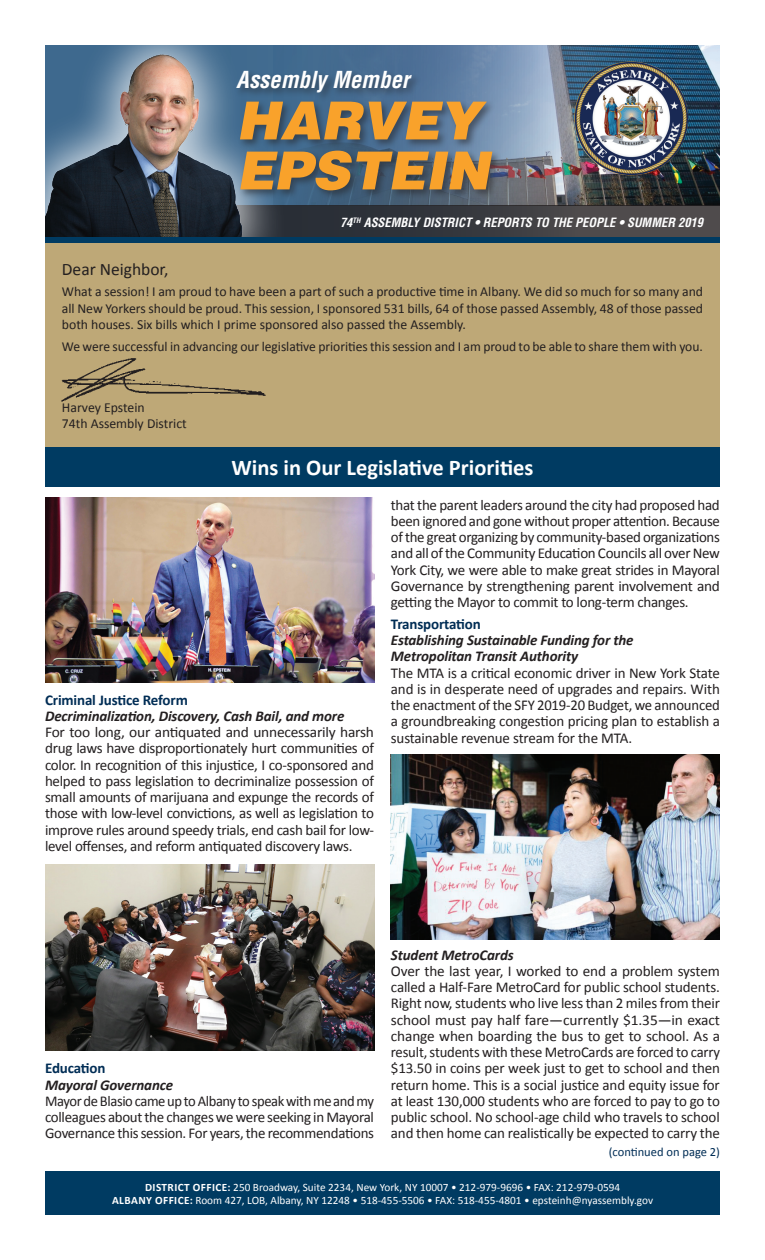
<style>
.page{position:relative;width:765px;height:1260px;background:#fff}
.page>*{position:absolute;margin:0;border:0;box-sizing:border-box;transform-origin:0 0}
.t1{font:italic 900 52.5px/50px "Helvetica";color:#f9a22b}
.t2{font:italic 700 condensed 22.88px "Helvetica";color:#fff}
.t3{font:700 22.5px "Calibri";color:#fff}
.t4{font:17.5px "Calibri";color:#231f20}
.t5{font:15px/16.2px "Calibri";letter-spacing:-.02em;color:#231f20;text-align:justify}
.t6{font:italic 700 15px/16.2px "Calibri";letter-spacing:-.01em;color:#231f20}
.t7{font:700 15px "Calibri";letter-spacing:-.01em;color:#002d55}
.t8{font:13.75px/16.2px "Calibri";color:#231f20;text-align:justify}
.t9{font:italic 700 condensed 12.5px "Helvetica";color:#fff}
.t10{font:12.5px "Calibri";color:#002d55}
.t11{font:11.25px/12.5px "Calibri";color:#fff;text-align:center}
.s1{font-weight:700}
</style>
<div class="page">
<img style="left:289px;top:45px;width:431px;height:160px">
<svg style="left:289px;top:205px;width:431px;height:32px;background:#3c3d41"></svg>
<div style="left:45px;top:1171px;width:675px;height:44px;background:#003b62"></div>
<img style="left:574px;top:62px;width:114px;height:113px;border-radius:57px">
<img style="left:45px;top:45px;width:220px;height:192px">
<div style="left:235px;top:69px;width:267px;height:132px;background:#231f20;opacity:.5"></div>
<img style="left:45px;top:497px;width:329px;height:185px">
<img style="left:391px;top:754px;width:329px;height:186px">
<img style="left:45px;top:864px;width:329px;height:186px">
<div style="left:45px;top:242px;width:675px;height:205px;background:#bea877"></div>
<img style="left:61px;top:358px;width:205px;height:44px">
<div style="left:45px;top:237px;width:675px;height:5px;background:#003b62"></div>
<div style="left:45px;top:447px;width:675px;height:40px;background:#003b62"></div>
<h2 class="t2" style="left:236px;top:66px;width:175px">Assembly Member</h2>
<h1 class="t1" style="left:236px;top:94px;width:255px">HARVEY<br>EPSTEIN</h1>
<p class="t9" style="left:340px;top:214px;width:365px">74<sup>TH</sup> ASSEMBLY DISTRICT • REPORTS TO THE PEOPLE • SUMMER 2019</p>
<p class="t4" style="left:62px;top:258px;width:108px">Dear Neighbor,</p>
<p class="t8" style="left:62px;top:284px;width:643px">What a session! I am proud to have been a part of such a productive time in Albany. We did so much for so many and all New Yorkers should be proud. This session, I sponsored 531 bills, 64 of those passed Assembly, 48 of those passed both houses. Six bills which I prime sponsored also passed the Assembly.</p>
<p class="t8" style="left:62px;top:338px;width:643px">We were successful in advancing our legislative priorities this session and I am proud to be able to share them with you.</p>
<p class="t8" style="left:62px;top:399px;width:126px">Harvey Epstein<br>74th Assembly District</p>
<h3 class="t3" style="left:231px;top:454px;width:304px">Wins in Our Legislative Priorities</h3>
<p class="t7" style="left:45px;top:690px;width:144px">Criminal Justice Reform</p>
<p class="t6" style="left:45px;top:708px;width:301px">Decriminalization, Discovery, Cash Bail, and more</p>
<p class="t5" style="left:45px;top:724px;width:331px">For too long, our antiquated and unnecessarily harsh drug laws have disproportionately hurt communities of color. In recognition of this injustice, I co-sponsored and helped to pass legislation to decriminalize possession of small amounts of marijuana and expunge the records of those with low-level convictions, as well as legislation to improve rules around speedy trials, end cash bail for low&shy;level offenses, and reform antiquated discovery laws.</p>
<p class="t5" style="left:391px;top:497px;width:331px">that the parent leaders around the city had proposed had been ignored and gone without proper attention. Because of the great organizing by community-based organizations and all of the Community Education Councils all over New York City, we were able to make great strides in Mayoral Governance by strengthening parent involvement and getting the Mayor to commit to long-term changes.</p>
<p class="t7" style="left:391px;top:614px;width:91px">Transportation</p>
<p class="t6" style="left:391px;top:632px;width:244px">Establishing Sustainable Funding for the<br>Metropolitan Transit Authority</p>
<p class="t5" style="left:391px;top:665px;width:331px">The MTA is a critical economic driver in New York State and is in desperate need of upgrades and repairs. With the enactment of the SFY 2019-20 Budget, we announced a groundbreaking congestion pricing plan to establish a sustainable revenue stream for the MTA.</p>
<p class="t7" style="left:45px;top:1059px;width:62px">Education</p>
<p class="t6" style="left:45px;top:1076px;width:129px">Mayoral Governance</p>
<p class="t5" style="left:45px;top:1093px;width:331px">Mayor de Blasio came up to Albany to speak with me and my colleagues about the changes we were seeking in Mayoral Governance this session. For years, the recommendations</p>
<p class="t6" style="left:391px;top:947px;width:124px">Student MetroCards</p>
<p class="t5" style="left:391px;top:963px;width:331px">Over the last year, I worked to end a problem system called a Half-Fare MetroCard for public school students.<br>Right now, students who live less than 2 miles from their school must pay half fare—currently $1.35—in exact change when boarding the bus to get to school. As a result, students with these MetroCards are forced to carry $13.50 in coins per week just to get to school and then return home. This is a social justice and equity issue for at least 130,000 students who are forced to pay to go to public school. No school-age child who travels to school and then home can realistically be expected to carry the</p>
<p class="t10" style="left:609px;top:1143px;width:113px">(continued on page 2)</p>
<p class="t11" style="left:112px;top:1181px;width:543px"><span class="s1">DISTRICT OFFICE:</span> 250 Broadway, Suite 2234, New York, NY 10007 • 212-979-9696 • FAX: 212-979-0594<br><span class="s1">ALBANY OFFICE:</span> Room 427, LOB, Albany, NY 12248 • 518-455-5506 • FAX: 518-455-4801 • epsteinh@nyassembly.gov</p>
</div>
